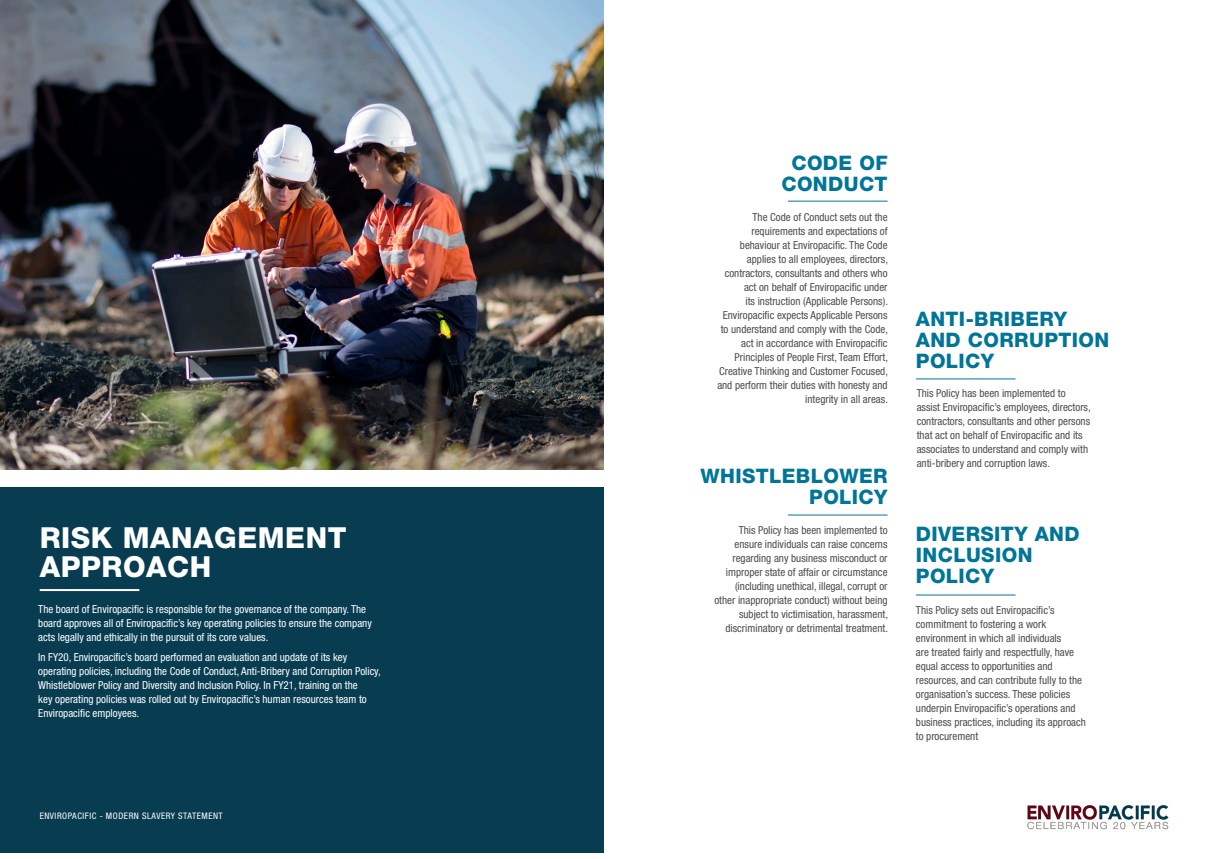
<style>
.page{position:relative;width:1208px;height:859px;background:#fff}
.page>*{position:absolute;margin:0;border:0;box-sizing:border-box;transform-origin:0 0}
.WHITE_HEADINGS{font:800 29px/29px "Helvetica Neue LT Std";letter-spacing:.02em;color:#fff}
.BLUE_SUB_HEADINGS{font:800 20px/21px "Helvetica Neue LT Std";letter-spacing:.02em;color:#007598}
.t1{font:condensed 11px/14px "Helvetica Neue LT Std";color:#4d4d4f;text-align:right}
.t2{font:condensed 11px/14px "Helvetica Neue LT Std";color:#fff}
.t3{font:condensed 9px "Helvetica Neue LT Std";letter-spacing:.06em;color:#fff}
</style>
<div class="page">
<img style="left:1027px;top:806px;width:142px;height:24px">
<img style="left:0;top:0;width:603px;height:469px">
<div style="left:0;top:488px;width:603px;height:365px;background:#083d51"></div>
<hr style="left:40px;top:589px;width:99px;height:2px;background:#fff">
<hr style="left:788px;top:201px;width:99px;height:1px;background:#007598">
<hr style="left:916px;top:378px;width:99px;height:1px;background:#007598">
<hr style="left:788px;top:514px;width:99px;height:1px;background:#007598">
<hr style="left:916px;top:594px;width:99px;height:1px;background:#007598">
<p class="WHITE_HEADINGS" style="left:40px;top:523px;width:308px">RISK MANAGEMENT<br>APPROACH</p>
<p class="t2" style="left:38px;top:602px;width:335px">The board of Enviropacific is responsible for the governance of the company. The board approves all of Enviropacific’s key operating policies to ensure the company acts legally and ethically in the pursuit of its core values.</p>
<p class="t2" style="left:38px;top:650px;width:344px">In FY20, Enviropacific’s board performed an evaluation and update of its key operating policies, including the Code of Conduct, Anti-Bribery and Corruption Policy, Whistleblower Policy and Diversity and Inclusion Policy. In FY21, training on the<br>key operating policies was rolled out by Enviropacific’s human resources team to Enviropacific employees.</p>
<p class="t3" style="left:40px;top:811px;width:184px">ENVIROPACIFIC - MODERN SLAVERY STATEMENT</p>
<p class="BLUE_SUB_HEADINGS" style="left:781px;top:152px;width:108px;text-align:center">CODE OF<br>CONDUCT</p>
<p class="t1" style="left:717px;top:210px;width:172px">The Code of Conduct sets out the requirements and expectations of behaviour at Enviropacific. The Code applies to all employees, directors, contractors, consultants and others who act on behalf of Enviropacific under<br>its instruction (Applicable Persons).<br>Enviropacific expects Applicable Persons to understand and comply with the Code, act in accordance with Enviropacific Principles of People First, Team Effort, Creative Thinking and Customer Focused, and perform their duties with honesty and integrity in all areas.</p>
<p class="BLUE_SUB_HEADINGS" style="left:700px;top:466px;width:189px;text-align:right">WHISTLEBLOWER<br>POLICY</p>
<p class="t1" style="left:714px;top:523px;width:175px">This Policy has been implemented to ensure individuals can raise concerns regarding any business misconduct or improper state of affair or circumstance (including unethical, illegal, corrupt or other inappropriate conduct) without being subject to victimisation, harassment, discriminatory or detrimental treatment.</p>
<p class="BLUE_SUB_HEADINGS" style="left:916px;top:308px;width:195px">ANTI-BRIBERY<br>AND CORRUPTION<br>POLICY</p>
<p class="t1" style="left:916px;top:386px;width:175px;text-align:left">This Policy has been implemented to assist Enviropacific’s employees, directors, contractors, consultants and other persons that act on behalf of Enviropacific and its associates to understand and comply with anti-bribery and corruption laws.</p>
<p class="BLUE_SUB_HEADINGS" style="left:916px;top:523px;width:165px">DIVERSITY AND<br>INCLUSION<br>POLICY</p>
<p class="t1" style="left:916px;top:603px;width:171px;text-align:left">This Policy sets out Enviropacific’s commitment to fostering a work environment in which all individuals<br>are treated fairly and respectfully, have equal access to opportunities and resources, and can contribute fully to the organisation’s success. These policies underpin Enviropacific’s operations and business practices, including its approach to procurement</p>
</div>
